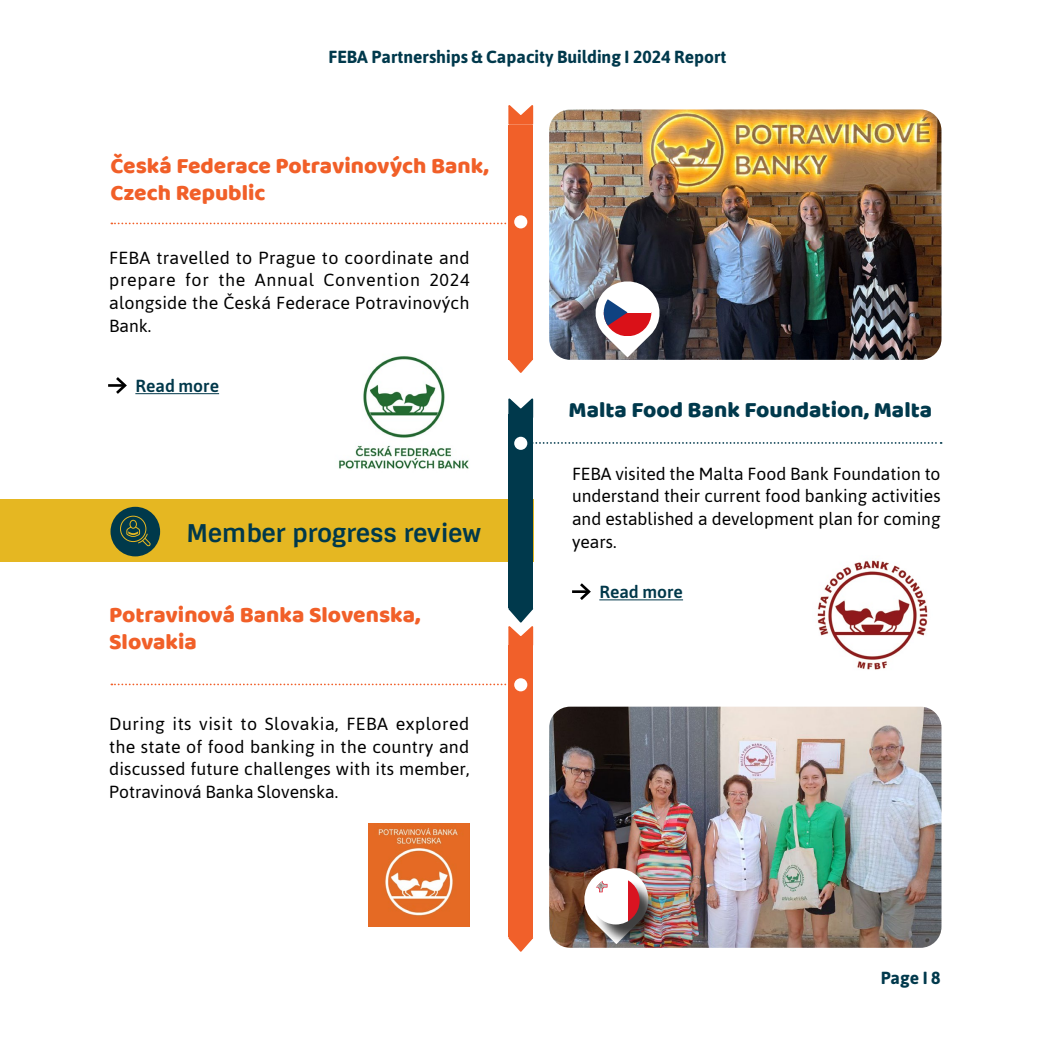
<style>
.page{position:relative;width:1050px;height:1050px;background:#fff}
.page>*{position:absolute;margin:0;border:0;box-sizing:border-box;transform-origin:0 0}
.t1{font:700 24.5px "Sintony";color:#00394c}
.t2{font:22.75px/27.3px "Baloo";color:#f15f28}
.t3{font:22.75px "Baloo";color:#00394c}
.t4{font:17.5px/22.8px "Asap";color:#000;text-align:justify}
.t5{font:700 17.5px "Asap";color:#00394c}
.t6{font:500 17.5px "Asap";color:#01384a}
</style>
<div class="page">
<svg style="left:533px;top:442px;width:409px;height:2px"></svg>
<svg style="left:111px;top:684px;width:396px;height:1px"></svg>
<img style="left:338px;top:356px;width:131px;height:113px">
<div style="left:0;top:499px;width:533px;height:63px;background:#e5b722"></div>
<svg style="left:111px;top:223px;width:396px;height:1px"></svg>
<img style="left:549px;top:109px;width:393px;height:251px">
<svg style="left:508px;top:359px;width:25px;height:14px"></svg>
<svg style="left:508px;top:105px;width:26px;height:20px"></svg>
<div style="left:508px;top:125px;width:25px;height:234px;background:#f16029"></div>
<div style="left:514px;top:215px;width:13px;height:13px;background:#fff;border-radius:50%"></div>
<svg style="left:508px;top:937px;width:26px;height:15px"></svg>
<div style="left:508px;top:645px;width:25px;height:292px;background:#f1602a"></div>
<svg style="left:508px;top:608px;width:26px;height:38px"></svg>
<svg style="left:508px;top:398px;width:26px;height:20px"></svg>
<div style="left:508px;top:415px;width:25px;height:193px;background:#00394c"></div>
<div style="left:514px;top:437px;width:13px;height:13px;background:#fff;border-radius:50%"></div>
<div style="left:514px;top:678px;width:13px;height:13px;background:#fff;border-radius:50%"></div>
<img style="left:549px;top:707px;width:393px;height:241px">
<svg style="left:596px;top:281px;width:64px;height:76px"></svg>
<div style="left:595px;top:880px;width:66px;height:66px;background:#000;opacity:.75"></div>
<img style="left:584px;top:868px;width:64px;height:76px">
<div style="left:111px;top:507px;width:49px;height:49px;background:#00394b;border-radius:50%"></div>
<div style="left:130px;top:520px;width:7px;height:9px;border:1px solid #e7b721;border-radius:50%"></div>
<div style="left:120px;top:516px;width:26px;height:26px;border:1px solid #e7b721;border-radius:50%"></div>
<svg style="left:126px;top:526px;width:25px;height:21px"></svg>
<img style="left:369px;top:824px;width:100px;height:102px">
<hr style="left:599px;top:599px;width:84px;height:1px;background:#01384a">
<hr style="left:572px;top:590px;width:17px;height:3px;background:#000">
<svg style="left:577px;top:583px;width:14px;height:17px"></svg>
<hr style="left:135px;top:393px;width:84px;height:1px;background:#01384a">
<hr style="left:108px;top:384px;width:17px;height:3px;background:#000">
<svg style="left:113px;top:377px;width:14px;height:17px"></svg>
<img style="left:817px;top:560px;width:111px;height:110px">
<p class="t5" style="left:329px;top:45px;width:399px">FEBA Partnerships &amp; Capacity Building I 2024 Report</p>
<h2 class="t2" style="left:111px;top:152px;width:380px">Česká Federace Potravinových Bank,<br>Czech Republic</h2>
<p class="t4" style="left:109px;top:246px;width:362px">FEBA travelled to Prague to coordinate and prepare for the Annual Convention 2024 alongside the Česká Federace Potravinových Bank.</p>
<p class="t6" style="left:135px;top:374px;width:85px">Read more</p>
<h1 class="t1" style="left:186px;top:517px;width:296px">Member progress review</h1>
<h2 class="t2" style="left:109px;top:600px;width:313px">Potravinová Banka Slovenska,<br>Slovakia</h2>
<p class="t4" style="left:109px;top:712px;width:362px">During its visit to Slovakia, FEBA explored the state of food banking in the country and discussed future challenges with its member, Potravinová Banka Slovenska.</p>
<h2 class="t3" style="left:569px;top:396px;width:365px">Malta Food Bank Foundation, Malta</h2>
<p class="t4" style="left:572px;top:461px;width:370px">FEBA visited the Malta Food Bank Foundation to understand their current food banking activities and established a development plan for coming years.</p>
<p class="t6" style="left:599px;top:580px;width:85px">Read more</p>
<p class="t5" style="left:881px;top:966px;width:61px">Page I 8</p>
</div>
